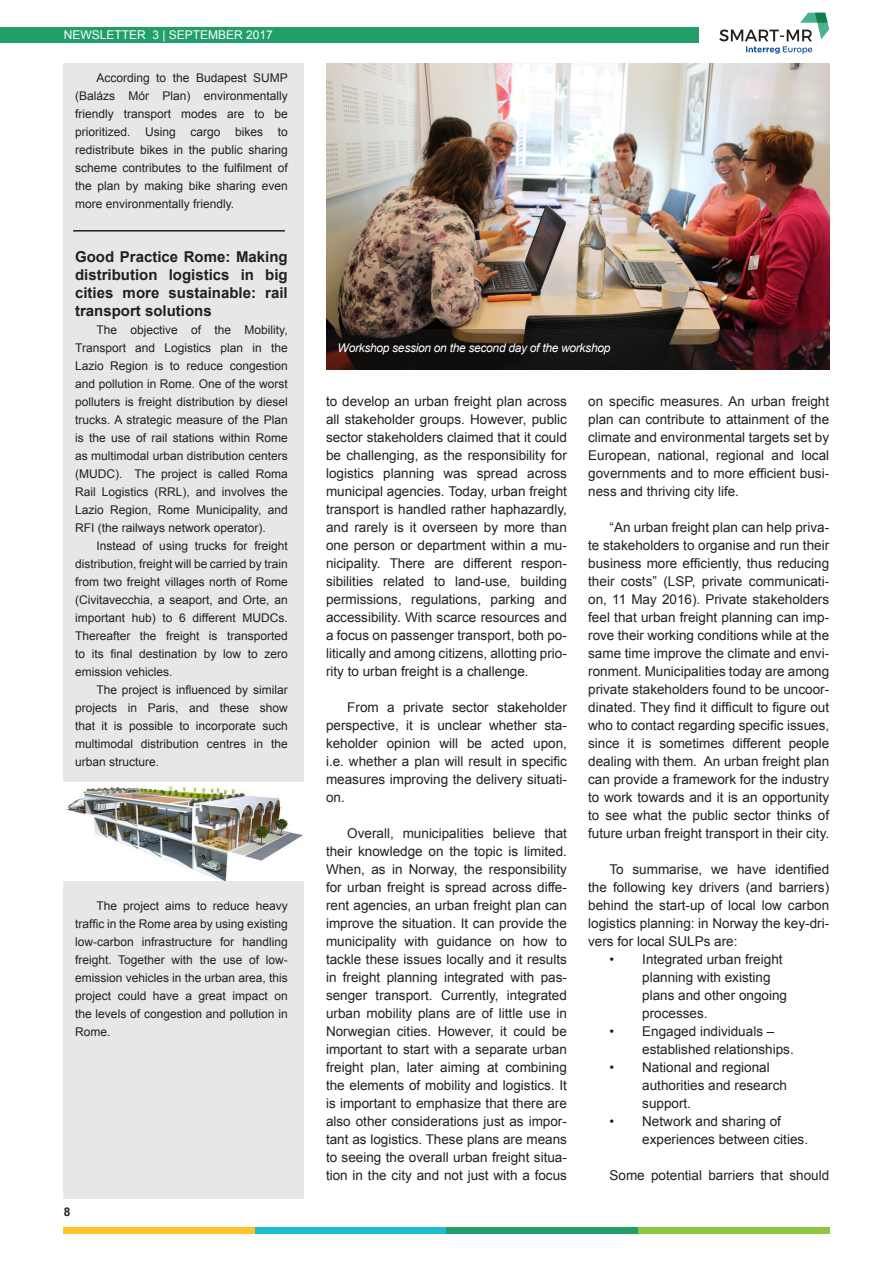
<style>
.page{position:relative;width:893px;height:1263px;background:#fff}
.page>*{position:absolute;margin:0;border:0;box-sizing:border-box;transform-origin:0 0}
.Leipäteksti_1__kpl{font:700 15px/18px "Arial";color:#231f20;text-align:justify}
.Leipäteksti{font:13.5px/18px "Arial";color:#231f20;text-align:justify}
.Leipäteksti-2{font:12px/18px "Arial";color:#231f20;text-align:justify}
.Kuvateksti{font:italic 12px "Arial";letter-spacing:-.025em;color:#fff}
.t1{font:12px "Arial";color:#fff}
.t2{font:700 12px "Arial";color:#231f20}
</style>
<div class="page">
<img style="left:326px;top:64px;width:503px;height:266px">
<svg style="left:326px;top:330px;width:503px;height:40px;background:#261816"></svg>
<div style="left:0;top:28px;width:698px;height:15px;background:#219f6b"></div>
<div style="left:64px;top:1227px;width:191px;height:7px;background:#fec427"></div>
<div style="left:255px;top:1227px;width:191px;height:7px;background:#1cbdd0"></div>
<div style="left:446px;top:1227px;width:192px;height:7px;background:#219f6b"></div>
<div style="left:638px;top:1227px;width:191px;height:7px;background:#8ec740"></div>
<svg style="left:719px;top:13px;width:110px;height:41px"></svg>
<div style="left:63px;top:64px;width:241px;height:1135px;background:#e6e7e9"></div>
<img style="left:63px;top:783px;width:240px;height:98px">
<hr style="left:73px;top:230px;width:212px;height:2px;background:#231f20">
<p class="t1" style="left:64px;top:27px;width:211px">NEWSLETTER 3 | SEPTEMBER 2017</p>
<p class="Leipäteksti-2" style="left:75px;top:69px;width:214px;text-indent:21px">According to the Budapest SUMP (Balázs Mór Plan) environmentally friendly transport modes are to be prioritized. Using cargo bikes to redistribute bikes in the public sharing scheme contributes to the fulfilment of the plan by making bike sharing even more environmentally friendly.</p>
<p class="Leipäteksti_1__kpl" style="left:75px;top:248px;width:214px">Good Practice Rome: Making distribution logistics in big cities more sustainable: rail transport solutions</p>
<p class="Leipäteksti-2" style="left:75px;top:321px;width:214px;text-indent:21px">The objective of the Mobility, Transport and Logistics plan in the Lazio Region is to reduce congestion and pollution in Rome. One of the worst polluters is freight distribution by diesel trucks. A strategic measure of the Plan is the use of rail stations within Rome as multimodal urban distribution centers (MUDC). The project is called Roma Rail Logistics (RRL), and involves the Lazio Region, Rome Municipality, and RFI (the railways network operator).</p>
<p class="Leipäteksti-2" style="left:75px;top:537px;width:214px;text-indent:21px">Instead of using trucks for freight distribution, freight will be carried by train from two freight villages north of Rome (Civitavecchia, a seaport, and Orte, an important hub) to 6 different MUDCs.<br>Thereafter the freight is transported to its final destination by low to zero emission vehicles.</p>
<p class="Leipäteksti-2" style="left:75px;top:681px;width:214px;text-indent:21px">The project is influenced by similar projects in Paris, and these show that it is possible to incorporate such multimodal distribution centres in the urban structure.</p>
<p class="Leipäteksti-2" style="left:75px;top:897px;width:214px;text-indent:21px">The project aims to reduce heavy traffic in the Rome area by using existing low-carbon infrastructure for handling freight. Together with the use of low&shy;emission vehicles in the urban area, this project could have a great impact on the levels of congestion and pollution in Rome.</p>
<p class="t2" style="left:64px;top:1204px;width:8px">8</p>
<p class="Kuvateksti" style="left:338px;top:340px;width:274px">Workshop session on the second day of the workshop</p>
<p class="Leipäteksti" style="left:326px;top:392px;width:242px">to develop an urban freight plan across all stakeholder groups. However, public sector stakeholders claimed that it could be challenging, as the responsibility for logistics planning was spread across municipal agencies. Today, urban freight transport is handled rather haphazardly, and rarely is it overseen by more than one person or department within a mu&shy;nicipality. There are different respon&shy;sibilities related to land-use, building permissions, regulations, parking and accessibility. With scarce resources and a focus on passenger transport, both po&shy;litically and among citizens, allotting prio&shy;rity to urban freight is a challenge.</p>
<p class="Leipäteksti" style="left:326px;top:698px;width:242px;text-indent:21px">From a private sector stakeholder perspective, it is unclear whether sta&shy;keholder opinion will be acted upon, i.e. whether a plan will result in specific measures improving the delivery situati&shy;on.</p>
<p class="Leipäteksti" style="left:326px;top:824px;width:242px;text-indent:21px">Overall, municipalities believe that their knowledge on the topic is limited.<br>When, as in Norway, the responsibility for urban freight is spread across diffe&shy;rent agencies, an urban freight plan can improve the situation. It can provide the municipality with guidance on how to tackle these issues locally and it results in freight planning integrated with pas&shy;senger transport. Currently, integrated urban mobility plans are of little use in Norwegian cities. However, it could be important to start with a separate urban freight plan, later aiming at combining the elements of mobility and logistics. It is important to emphasize that there are also other considerations just as impor&shy;tant as logistics. These plans are means to seeing the overall urban freight situa&shy;tion in the city and not just with a focus</p>
<p class="Leipäteksti" style="left:588px;top:392px;width:242px">on specific measures. An urban freight plan can contribute to attainment of the climate and environmental targets set by European, national, regional and local governments and to more efficient busi&shy;ness and thriving city life.</p>
<p class="Leipäteksti" style="left:588px;top:518px;width:242px;text-indent:21px">“An urban freight plan can help priva&shy;te stakeholders to organise and run their business more efficiently, thus reducing their costs” (LSP, private communicati&shy;on, 11 May 2016). Private stakeholders feel that urban freight planning can imp&shy;rove their working conditions while at the same time improve the climate and envi&shy;ronment. Municipalities today are among private stakeholders found to be uncoor&shy;dinated. They find it difficult to figure out who to contact regarding specific issues, since it is sometimes different people dealing with them. An urban freight plan can provide a framework for the industry to work towards and it is an opportunity to see what the public sector thinks of future urban freight transport in their city.</p>
<p class="Leipäteksti" style="left:588px;top:860px;width:242px;text-indent:21px">To summarise, we have identified the following key drivers (and barriers) behind the start-up of local low carbon logistics planning: in Norway the key-dri&shy;vers for local SULPs are:</p>
<p class="Leipäteksti" style="left:642px;top:950px;width:146px;text-align:left;text-indent:-33px">• Integrated urban freight planning with existing plans and other ongoing processes.</p>
<p class="Leipäteksti" style="left:642px;top:1022px;width:153px;text-indent:-33px">• Engaged individuals – established relationships.</p>
<p class="Leipäteksti" style="left:642px;top:1058px;width:146px;text-align:left;text-indent:-33px">• National and regional authorities and research support.</p>
<p class="Leipäteksti" style="left:642px;top:1112px;width:167px;text-indent:-33px">• Network and sharing of experiences between cities.</p>
<p class="Leipäteksti" style="left:609px;top:1166px;width:221px">Some potential barriers that should</p>
</div>
